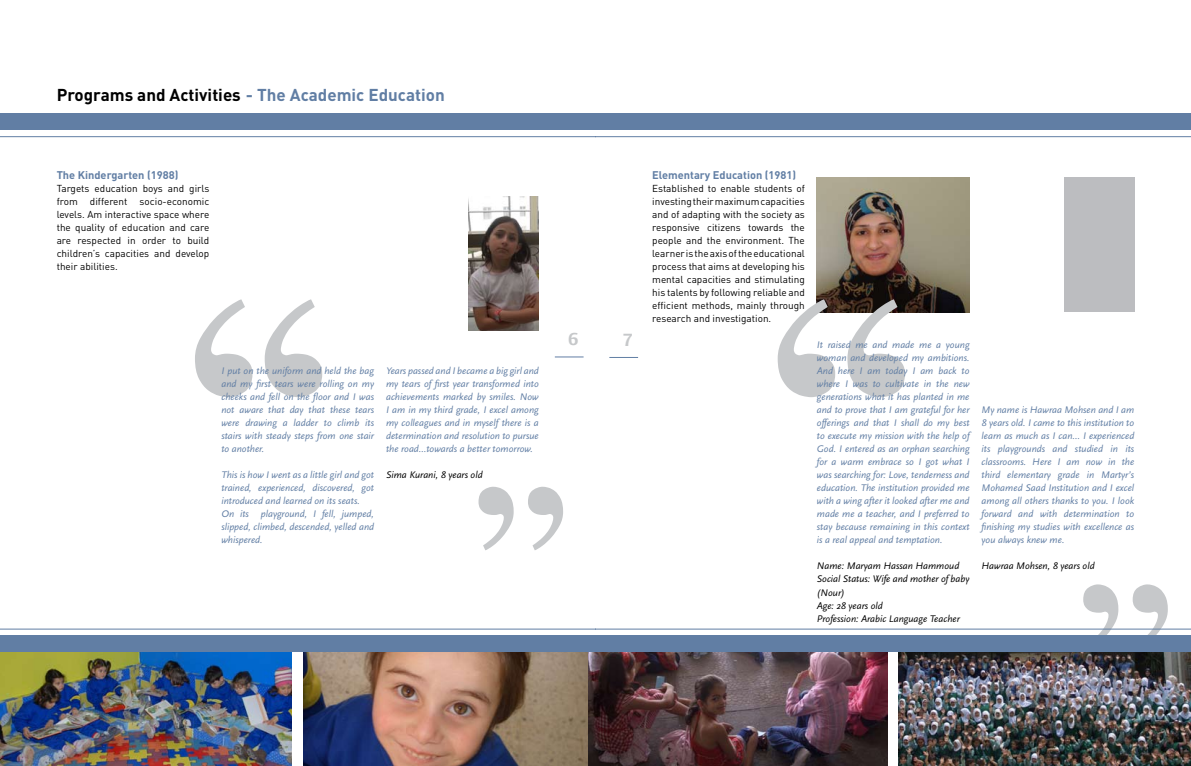
<style>
.page{position:relative;width:1191px;height:766px;background:#fff}
.page>*{position:absolute;margin:0;border:0;box-sizing:border-box;transform-origin:0 0}
.t1{font:700 17px "DIN";color:#000}
.t2{font:700 17px "Big Vesta Arabic Beta";color:#c6c8ca}
.t3{font:700 11px "DIN";color:#617ea4}
.t4{font:italic 10px/13px "Scala Sans";color:#617ea4;text-align:justify}
.t5{font:10px/13px "DIN";color:#000;text-align:justify}
.t6{font:italic 10px/13px "Scala Sans";color:#000}
.s1{color:#617ea4}
</style>
<div class="page">
<svg style="left:555px;top:356px;width:28px;height:1px"></svg>
<svg style="left:609px;top:357px;width:29px;height:1px"></svg>
<img style="left:817px;top:178px;width:152px;height:134px">
<div style="left:1064px;top:178px;width:70px;height:134px;background:#bcbdc0"></div>
<svg style="left:195px;top:299px;width:127px;height:98px"></svg>
<svg style="left:478px;top:486px;width:85px;height:64px"></svg>
<img style="left:0;top:652px;width:291px;height:113px">
<img style="left:303px;top:652px;width:285px;height:113px">
<img style="left:468px;top:197px;width:71px;height:134px">
<svg style="left:777px;top:299px;width:128px;height:98px"></svg>
<svg style="left:1083px;top:584px;width:84px;height:51px"></svg>
<img style="left:588px;top:652px;width:299px;height:113px">
<img style="left:899px;top:652px;width:292px;height:113px">
<div style="left:0;top:113px;width:595px;height:17px;background:#617ea4"></div>
<hr style="left:0;top:136px;width:595px;height:1px;background:#617ea4">
<div style="left:0;top:635px;width:595px;height:17px;background:#617ea4"></div>
<hr style="left:0;top:628px;width:595px;height:1px;background:#617ea4">
<div style="left:595px;top:113px;width:596px;height:17px;background:#617ea4"></div>
<hr style="left:595px;top:136px;width:596px;height:1px;background:#617ea4">
<div style="left:595px;top:635px;width:596px;height:17px;background:#617ea4"></div>
<hr style="left:595px;top:628px;width:596px;height:1px;background:#617ea4">
<h1 class="t1" style="left:57px;top:84px;width:389px">Programs and Activities <span class="s1">- The Academic Education</span></h1>
<p class="t3" style="left:57px;top:168px;width:123px">The Kindergarten (1988)</p>
<p class="t5" style="left:57px;top:182px;width:154px">Targets education boys and girls from different socio-economic levels. Am interactive space where the quality of education and care are respected in order to build children’s capacities and develop their abilities.</p>
<p class="t4" style="left:221px;top:364px;width:154px">I put on the uniform and held the bag and my first tears were rolling on my cheeks and fell on the floor and I was not aware that day that these tears were drawing a ladder to climb its stairs with steady steps from one stair to another.</p>
<p class="t4" style="left:221px;top:468px;width:154px;text-align:left">This is how I went as a little girl and got trained, experienced, discovered, got introduced and learned on its seats.<br>On its playground, I fell, jumped, slipped, climbed, descended, yelled and whispered.</p>
<p class="t4" style="left:386px;top:364px;width:154px">Years passed and I became a big girl and my tears of first year transformed into achievements marked by smiles. Now I am in my third grade, I excel among my colleagues and in myself there is a determination and resolution to pursue the road…towards a better tomorrow.</p>
<p class="t6" style="left:386px;top:468px;width:98px">Sima Kurani, 8 years old</p>
<h1 class="t2" style="left:568px;top:325px;width:12px">6</h1>
<h1 class="t2" style="left:622px;top:326px;width:12px">7</h1>
<p class="t3" style="left:652px;top:168px;width:145px">Elementary Education (1981)</p>
<p class="t5" style="left:652px;top:182px;width:154px">Established to enable students of investing their maximum capacities and of adapting with the society as responsive citizens towards the people and the environment. The learner is the axis of the educational process that aims at developing his mental capacities and stimulating his talents by following reliable and efficient methods, mainly through research and investigation.</p>
<p class="t4" style="left:817px;top:338px;width:154px">It raised me and made me a young woman and developed my ambitions.<br>And here I am today I am back to where I was to cultivate in the new generations what it has planted in me and to prove that I am grateful for her offerings and that I shall do my best to execute my mission with the help of God. I entered as an orphan searching for a warm embrace so I got what I was searching for: Love, tenderness and education. The institution provided me with a wing after it looked after me and made me a teacher, and I preferred to stay because remaining in this context is a real appeal and temptation.</p>
<p class="t6" style="left:817px;top:559px;width:154px">Name: Maryam Hassan Hammoud<br>Social Status: Wife and mother of baby (Nour)<br>Age: 28 years old<br>Profession: Arabic Language Teacher</p>
<p class="t4" style="left:981px;top:403px;width:154px">My name is Hawraa Mohsen and I am 8 years old. I came to this institution to learn as much as I can… I experienced its playgrounds and studied in its classrooms. Here I am now in the third elementary grade in Martyr’s Mohamed Saad Institution and I excel among all others thanks to you. I look forward and with determination to finishing my studies with excellence as you always knew me.</p>
<p class="t6" style="left:981px;top:559px;width:114px">Hawraa Mohsen, 8 years old</p>
</div>
